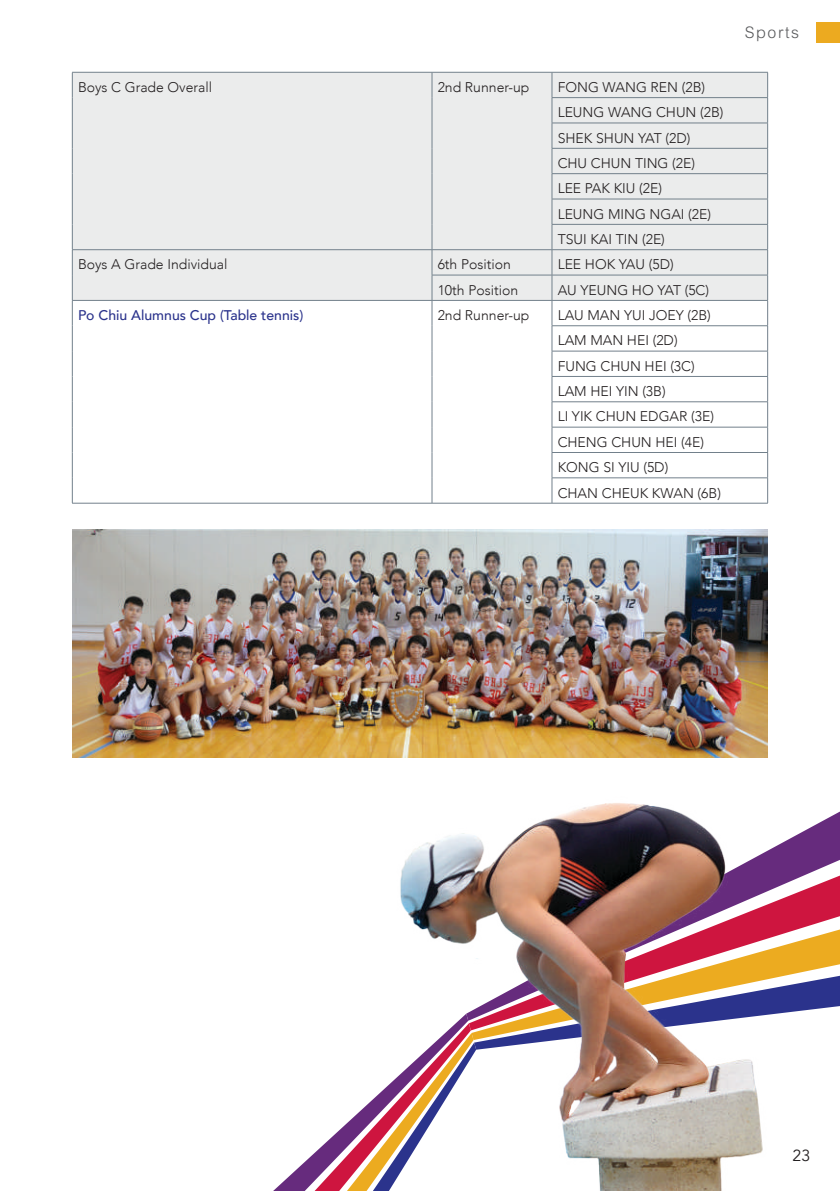
<style>
.page{position:relative;width:840px;height:1191px;background:#fff}
.page>*{position:absolute;margin:0;border:0;box-sizing:border-box;transform-origin:0 0}
.t1{font:300 16px "M Hei HK";letter-spacing:.1em;color:#58595b}
.t2{font:16px "Avenir";color:#231f20}
.t3{font:300 14px/25.4px "Avenir";color:#231f20}
.t4{font:500 14px "Avenir";color:#2b338c}
</style>
<div class="page">
<div style="left:816px;top:22px;width:23px;height:21px;background:#ecaa20"></div>
<div style="left:73px;top:73px;width:693px;height:227px;background:#ebecec"></div>
<svg style="left:73px;top:301px;width:693px;height:202px"></svg>
<hr style="left:72px;top:72px;width:360px;height:1px;background:#72808b">
<hr style="left:432px;top:72px;width:119px;height:1px;background:#72808b">
<hr style="left:551px;top:72px;width:216px;height:1px;background:#72808b">
<hr style="left:551px;top:97px;width:216px;height:1px;background:#72808b">
<hr style="left:551px;top:123px;width:216px;height:1px;background:#72808b">
<hr style="left:551px;top:148px;width:216px;height:1px;background:#72808b">
<hr style="left:551px;top:173px;width:216px;height:1px;background:#72808b">
<hr style="left:551px;top:199px;width:216px;height:1px;background:#72808b">
<hr style="left:551px;top:224px;width:216px;height:1px;background:#72808b">
<hr style="left:72px;top:249px;width:360px;height:1px;background:#72808b">
<hr style="left:432px;top:249px;width:119px;height:1px;background:#72808b">
<hr style="left:551px;top:249px;width:216px;height:1px;background:#72808b">
<hr style="left:431px;top:275px;width:120px;height:1px;background:#72808b">
<hr style="left:551px;top:275px;width:216px;height:1px;background:#72808b">
<hr style="left:72px;top:300px;width:360px;height:1px;background:#72808b">
<hr style="left:432px;top:300px;width:119px;height:1px;background:#72808b">
<hr style="left:551px;top:300px;width:216px;height:1px;background:#72808b">
<hr style="left:551px;top:325px;width:216px;height:1px;background:#72808b">
<hr style="left:551px;top:351px;width:216px;height:1px;background:#72808b">
<hr style="left:551px;top:376px;width:216px;height:1px;background:#72808b">
<hr style="left:551px;top:401px;width:216px;height:1px;background:#72808b">
<hr style="left:551px;top:427px;width:216px;height:1px;background:#72808b">
<hr style="left:551px;top:452px;width:216px;height:1px;background:#72808b">
<svg style="left:72px;top:73px;width:1px;height:430px"></svg>
<svg style="left:431px;top:73px;width:1px;height:430px"></svg>
<hr style="left:551px;top:477px;width:216px;height:1px;background:#72808b">
<svg style="left:551px;top:73px;width:1px;height:430px"></svg>
<svg style="left:766px;top:73px;width:1px;height:430px"></svg>
<hr style="left:72px;top:503px;width:360px;height:1px;background:#72808b">
<hr style="left:432px;top:503px;width:119px;height:1px;background:#72808b">
<hr style="left:551px;top:503px;width:216px;height:1px;background:#72808b">
<svg style="left:273px;top:976px;width:566px;height:215px"></svg>
<img style="left:312px;top:726px;width:519px;height:465px">
<img style="left:72px;top:530px;width:695px;height:227px">
<p class="t3" style="left:78px;top:74px;width:136px">Boys C Grade Overall</p>
<p class="t3" style="left:437px;top:74px;width:93px">2nd Runner-up</p>
<p class="t3" style="left:557px;top:74px;width:167px">FONG WANG REN (2B)<br>LEUNG WANG CHUN (2B)<br>SHEK SHUN YAT (2D)<br>CHU CHUN TING (2E)<br>LEE PAK KIU (2E)<br>LEUNG MING NGAI (2E)<br>TSUI KAI TIN (2E)</p>
<p class="t3" style="left:78px;top:252px;width:151px">Boys A Grade Individual</p>
<p class="t3" style="left:437px;top:252px;width:75px">6th Position</p>
<p class="t3" style="left:557px;top:252px;width:117px">LEE HOK YAU (5D)</p>
<p class="t3" style="left:437px;top:277px;width:82px">10th Position</p>
<p class="t3" style="left:557px;top:277px;width:153px">AU YEUNG HO YAT (5C)</p>
<p class="t4" style="left:78px;top:303px;width:227px">Po Chiu Alumnus Cup (Table tennis)</p>
<p class="t3" style="left:437px;top:302px;width:93px">2nd Runner-up</p>
<p class="t3" style="left:557px;top:302px;width:165px">LAU MAN YUI JOEY (2B)<br>LAM MAN HEI (2D)<br>FUNG CHUN HEI (3C)<br>LAM HEI YIN (3B)<br>LI YIK CHUN EDGAR (3E)<br>CHENG CHUN HEI (4E)<br>KONG SI YIU (5D)<br>CHAN CHEUK KWAN (6B)</p>
<p class="t1" style="left:744px;top:24px;width:56px">Sports</p>
<p class="t2" style="left:792px;top:1146px;width:19px">23</p>
</div>
